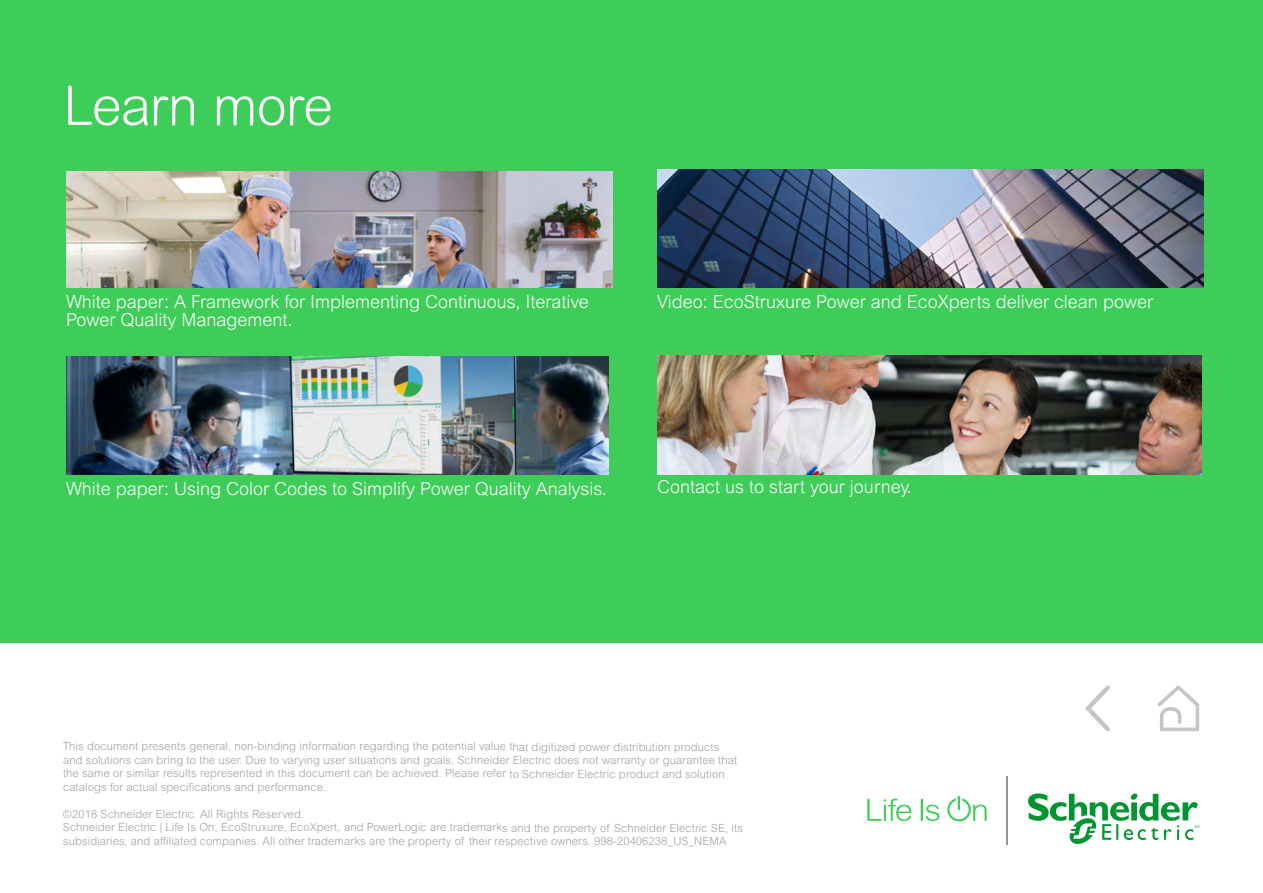
<style>
.page{position:relative;width:1263px;height:893px;background:#fff}
.page>*{position:absolute;margin:0;border:0;box-sizing:border-box;transform-origin:0 0}
.t1{font:300 54px "Arial Rounded MT Pro";letter-spacing:-.015em;color:#fff}
.t2{font:300 18px/18px "Arial MT Std";color:#fff}
.t3{font:300 11.25px/13.5px "Arial Rounded MT Pro";letter-spacing:.01em;color:#9fa0a4}
</style>
<div class="page">
<div style="left:0;top:0;width:1263px;height:642px;background:#3dcd58"></div>
<svg style="left:867px;top:799px;width:44px;height:22px"></svg>
<svg style="left:921px;top:799px;width:18px;height:22px"></svg>
<svg style="left:947px;top:796px;width:39px;height:25px"></svg>
<hr style="left:1007px;top:776px;width:1px;height:69px;background:#939598">
<svg style="left:1028px;top:793px;width:171px;height:51px"></svg>
<img style="left:66px;top:172px;width:547px;height:115px">
<img style="left:657px;top:170px;width:546px;height:117px">
<img style="left:657px;top:355px;width:544px;height:119px">
<img style="left:66px;top:356px;width:542px;height:118px">
<svg style="left:1157px;top:685px;width:42px;height:46px"></svg>
<svg style="left:1085px;top:685px;width:25px;height:47px"></svg>
<h1 class="t1" style="left:63px;top:75px;width:271px">Learn more</h1>
<h2 class="t2" style="left:66px;top:293px;width:524px">White paper: A Framework for Implementing Continuous, Iterative<br>Power Quality Management.</h2>
<h2 class="t2" style="left:657px;top:293px;width:497px">Video: EcoStruxure Power and EcoXperts deliver clean power</h2>
<h2 class="t2" style="left:66px;top:479px;width:542px">White paper: Using Color Codes to Simplify Power Quality Analysis.</h2>
<h2 class="t2" style="left:657px;top:477px;width:256px">Contact us to start your journey.</h2>
<p class="t3" style="left:63px;top:740px;width:676px">This document presents general, non-binding information regarding the potential value that digitized power distribution products and solutions can bring to the user. Due to varying user situations and goals, Schneider Electric does not warranty or guarantee that the same or similar results represented in this document can be achieved. Please refer to Schneider Electric product and solution catalogs for actual specifications and performance.</p>
<p class="t3" style="left:63px;top:807px;width:681px">©2018 Schneider Electric. All Rights Reserved.<br>Schneider Electric | Life Is On, EcoStruxure, EcoXpert, and PowerLogic are trademarks and the property of Schneider Electric SE, its subsidiaries, and affiliated companies. All other trademarks are the property of their respective owners. 998-20406238_US_NEMA</p>
</div>
